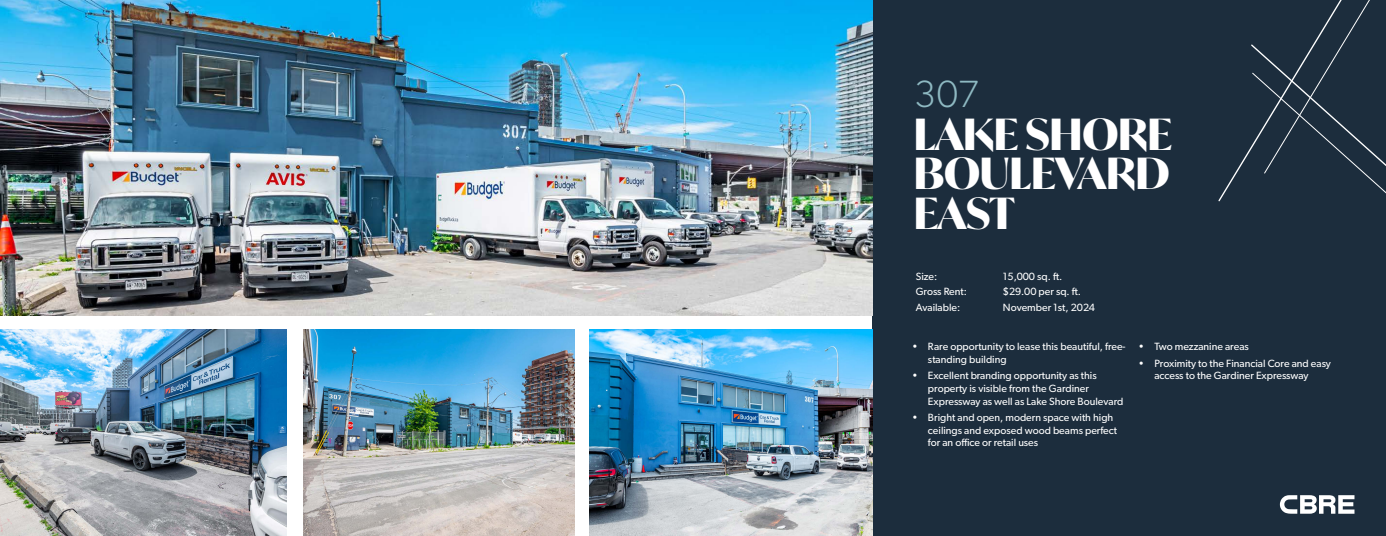
<style>
.page{position:relative;width:1386px;height:536px;background:#fff}
.page>*{position:absolute;margin:0;border:0;box-sizing:border-box;transform-origin:0 0}
.BrokerContact_FutHvy_black_10_15_75{font:700 43.05px/39.4px "Ivy Mode";letter-spacing:-.02em;color:#fff;text-align:justify}
.BrokerContact_FutHvy_black_10_15_75-2{font:300 37.98px "Gibson";color:#8eb9c2}
.t1{font:10.5px/12.6px "Gibson";color:#fff}
</style>
<div class="page">
<div style="left:873px;top:0;width:513px;height:536px;background:#1c2d3d"></div>
<img style="left:0;top:0;width:873px;height:315px">
<svg style="left:1218px;top:0;width:168px;height:202px"></svg>
<svg style="left:1280px;top:495px;width:75px;height:18px"></svg>
<img style="left:0;top:329px;width:286px;height:207px">
<img style="left:304px;top:329px;width:271px;height:207px">
<img style="left:589px;top:329px;width:284px;height:207px">
<p class="BrokerContact_FutHvy_black_10_15_75-2" style="left:914px;top:71px;width:66px">307</p>
<p class="BrokerContact_FutHvy_black_10_15_75" style="left:913px;top:114px;width:261px">LAKE SHORE BOULEVARD EAST</p>
<p class="t1" style="left:916px;top:270px;width:23px">Size:</p>
<p class="t1" style="left:1003px;top:270px;width:61px">15,000 sq. ft.</p>
<p class="t1" style="left:916px;top:285px;width:53px">Gross Rent:</p>
<p class="t1" style="left:1003px;top:285px;width:80px">$29.00 per sq. ft.</p>
<p class="t1" style="left:916px;top:300px;width:46px">Available:</p>
<p class="t1" style="left:1003px;top:300px;width:94px">November 1st, 2024</p>
<p class="t1" style="left:928px;top:340px;width:199px;text-indent:-16px">• Rare opportunity to lease this beautiful, free&shy;standing building</p>
<p class="t1" style="left:928px;top:369px;width:197px;text-indent:-16px">• Excellent branding opportunity as this property is visible from the Gardiner<br>Expressway as well as Lake Shore Boulevard</p>
<p class="t1" style="left:928px;top:411px;width:191px;text-indent:-16px">• Bright and open, modern space with high ceilings and exposed wood beams perfect for an office or retail uses</p>
<p class="t1" style="left:1139px;top:340px;width:112px">• Two mezzanine areas</p>
<p class="t1" style="left:1154px;top:356px;width:178px;text-indent:-16px">• Proximity to the Financial Core and easy access to the Gardiner Expressway</p>
</div>
